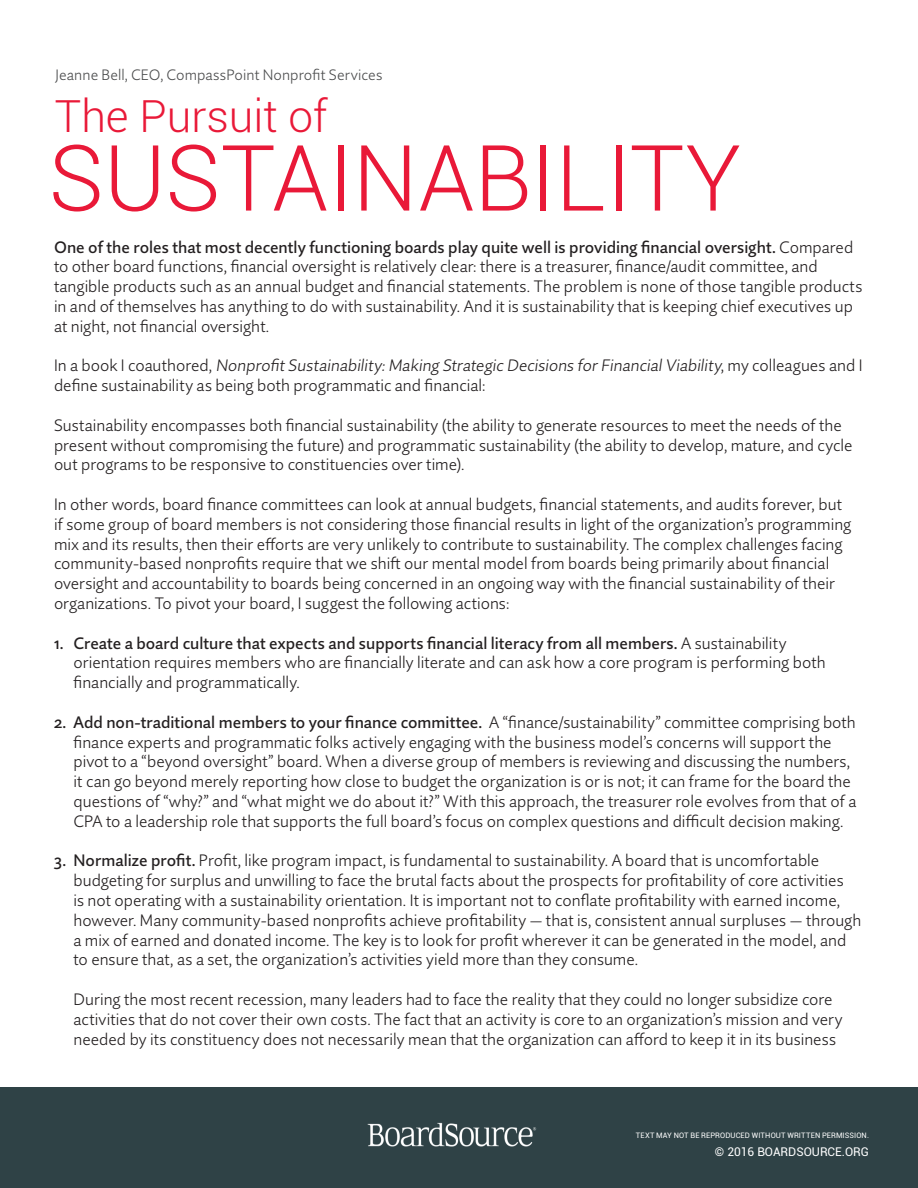
<style>
.page{position:relative;width:918px;height:1188px;background:#fff}
.page>*{position:absolute;margin:0;border:0;box-sizing:border-box;transform-origin:0 0}
.t1{font:300 91.5px "Roboto";color:#e91938}
.t2{font:300 44.25px "Roboto";color:#e91938}
.t3{font:300 16.5px/19.8px "Quire Sans Pro";color:#231f20}
.t4{font:300 15px "Quire Sans Pro";letter-spacing:.005em;color:#4b4c4d}
.t5{font:12px "Roboto";color:#fff}
.t6{font:7.5px "Roboto";letter-spacing:.015em;color:#fff}
.s1{font-weight:500}
</style>
<div class="page">
<div style="left:0;top:1087px;width:918px;height:101px;background:#2f4246"></div>
<img style="left:367px;top:1123px;width:170px;height:23px">
<p class="t4" style="left:56px;top:66px;width:329px">Jeanne Bell, CEO, CompassPoint Nonprofit Services</p>
<p class="t2" style="left:55px;top:85px;width:274px">The Pursuit of</p>
<p class="t1" style="left:49px;top:115px;width:694px">SUSTAINABILITY</p>
<p class="t3" style="left:54px;top:237px;width:810px"><span class="s1">One of the roles that most decently functioning boards play quite well is providing financial oversight.</span> Compared to other board functions, financial oversight is relatively clear: there is a treasurer, finance/audit committee, and tangible products such as an annual budget and financial statements. The problem is none of those tangible products in and of themselves has anything to do with sustainability. And it is sustainability that is keeping chief executives up at night, not financial oversight.</p>
<p class="t3" style="left:54px;top:356px;width:810px">I n a b o o k I co a u t h o re d , NonprofitSustainability:Making Strategic Decisions for FinancialViability, m y co l l e ag u e s a n d I define sustainability as being both programmatic and financial:</p>
<p class="t3" style="left:54px;top:415px;width:800px">Sustainability encompasses both financial sustainability (the ability to generate resources to meet the needs of the present without compromising the future) and programmatic sustainability (the ability to develop, mature, and cycle out programs to be responsive to constituencies over time).</p>
<p class="t3" style="left:54px;top:494px;width:799px">In other words, board finance committees can look at annual budgets, financial statements, and audits forever, but if some group of board members is not considering those financial results in light of the organization’s programming mix and its results, then their efforts are very unlikely to contribute to sustainability. The complex challenges facing community-based nonprofits require that we shift our mental model from boards being primarily about financial oversight and accountability to boards being concerned in an ongoing way with the financial sustainability of their organizations. To pivot your board, I suggest the following actions:</p>
<p class="t3" style="left:74px;top:633px;width:754px;text-indent:-20px"><span class="s1">1. Create a board culture that expects and supports financial literacy from all members.</span> A sustainability orientation requires members who are financially literate and can ask how a core program is performing both financially and programmatically.</p>
<p class="t3" style="left:74px;top:712px;width:784px;text-indent:-20px"><span class="s1">2. Add non-traditional members to your finance committee.</span> A “finance/sustainability” committee comprising both finance experts and programmatic folks actively engaging with the business model’s concerns will support the pivot to a “beyond oversight” board. When a diverse group of members is reviewing and discussing the numbers, it can go beyond merely reporting how close to budget the organization is or is not; it can frame for the board the questions of “why?” and “what might we do about it?” With this approach, the treasurer role evolves from that of a CPA to a leadership role that supports the full board’s focus on complex questions and difficult decision making.</p>
<p class="t3" style="left:74px;top:851px;width:789px;text-indent:-20px"><span class="s1">3. Normalize profit.</span> Profit, like program impact, is fundamental to sustainability. A board that is uncomfortable budgeting for surplus and unwilling to face the brutal facts about the prospects for profitability of core activities<br>is not operating with a sustainability orientation. It is important not to conflate profitability with earned income, however. Many community-based nonprofits achieve profitability — that is, consistent annual surpluses — through a mix of earned and donated income. The key is to look for profit wherever it can be generated in the model, and to ensure that, as a set, the organization’s activities yield more than they consume.</p>
<p class="t3" style="left:74px;top:989px;width:771px">During the most recent recession, many leaders had to face the reality that they could no longer subsidize core activities that do not cover their own costs. The fact that an activity is core to an organization’s mission and very needed by its constituency does not necessarily mean that the organization can afford to keep it in its business</p>
<p class="t6" style="left:636px;top:1131px;width:235px">TEXT MAY NOT BE REPRODUCED WITHOUT WRITTEN PERMISSION.</p>
<p class="t5" style="left:715px;top:1144px;width:156px">© 2016 BOARDSOURCE.ORG</p>
</div>
